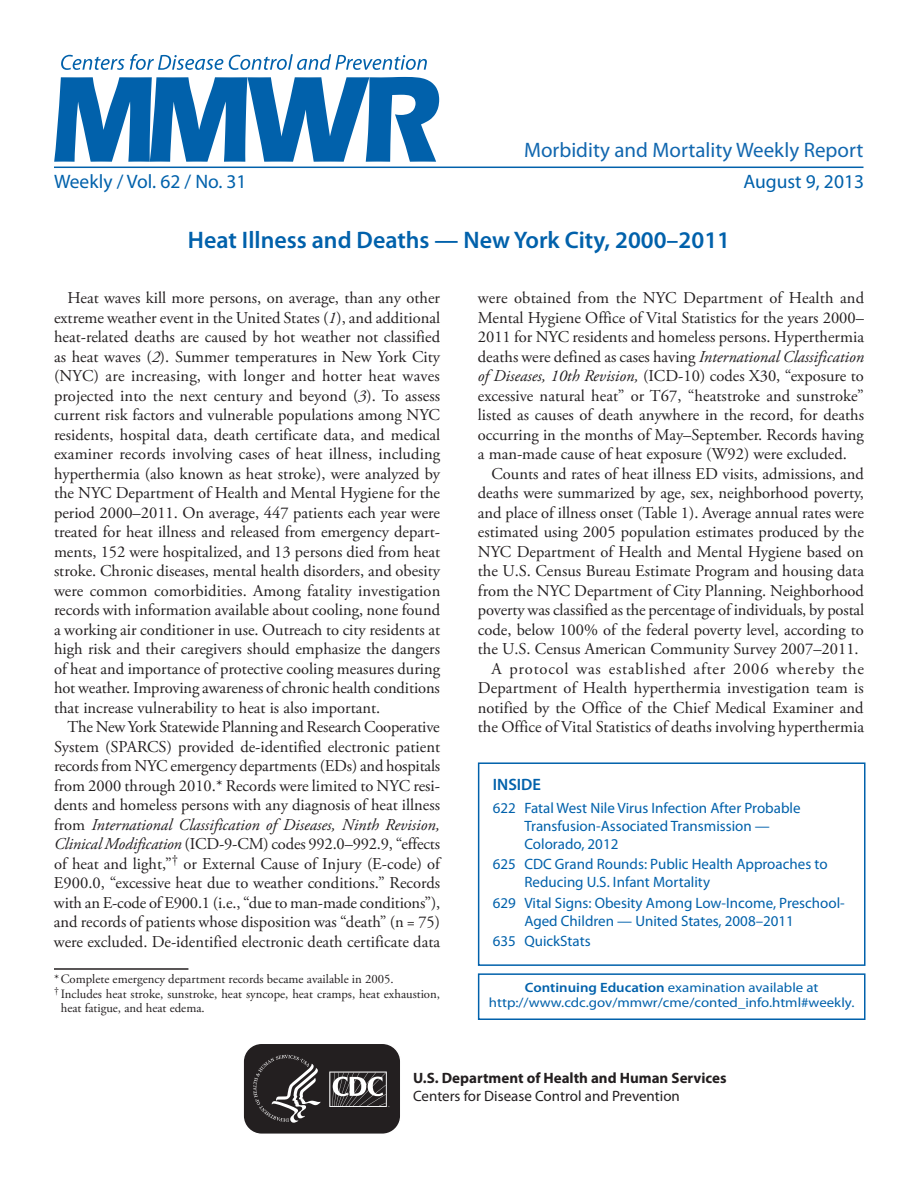
<style>
.page{position:relative;width:918px;height:1188px;background:#fff}
.page>*{position:absolute;margin:0;border:0;box-sizing:border-box;transform-origin:0 0}
.headline{font:600 24px "Myriad Pro";color:#0161ab}
.t1{font:21px "Myriad Pro";color:#1167af}
.cover_date_vol{font:19.5px "Myriad Pro";color:#0161ab}
.body_copy{font:16.5px/19.5px "Adobe Garamond Pro";color:#231f20;text-align:justify}
.inside{font:600 16.5px "Myriad Pro";color:#0161ab}
.toc_headline_to_999{font:15px/18px "Myriad Pro";color:#0161ab}
.t2{font:700 15px/18px "Myriad Pro";color:#231f20}
.ce_callout_box{font:13.5px/15px "Myriad Pro";color:#0161ab;text-align:center;scale:1.1 1}
.footnote_no_rule_tex{font:12.75px/14.2px "Adobe Garamond Pro";color:#231f20}
.footnote_w_rule_text{font:12.75px "Adobe Garamond Pro";color:#231f20}
.s1{font-style:italic}
.s2{font-weight:600}
.s3{font-weight:400}
</style>
<div class="page">
<div style="left:478px;top:973px;width:388px;height:47px;border:2px solid #0161ab"></div>
<svg style="left:243px;top:1045px;width:157px;height:89px;background:#403c3d"></svg>
<hr style="left:54px;top:167px;width:810px;height:1px;background:#0161ab">
<svg style="left:54px;top:77px;width:385px;height:85px"></svg>
<svg style="left:61px;top:54px;width:366px;height:16px"></svg>
<hr style="left:54px;top:968px;width:134px;height:2px;background:#231f20">
<div style="left:478px;top:762px;width:388px;height:204px;border:2px solid #0161ab"></div>
<p class="t1" style="left:524px;top:137px;width:341px">Morbidity and Mortality Weekly Report</p>
<p class="cover_date_vol" style="left:54px;top:169px;width:194px">Weekly / Vol. 62 / No. 31</p>
<p class="cover_date_vol" style="left:743px;top:169px;width:122px">August 9, 2013</p>
<p class="headline" style="left:188px;top:224px;width:544px">Heat Illness and Deaths — New York City, 2000–2011</p>
<p class="body_copy" style="left:54px;top:289px;width:388px;text-indent:13px">Heat waves kill more persons, on average, than any other extreme weather event in the United States (<span class="s1">1</span>), and additional heat-related deaths are caused by hot weather not classified as heat waves (<span class="s1">2</span>). Summer temperatures in New York City (NYC) are increasing, with longer and hotter heat waves projected into the next century and beyond (<span class="s1">3</span>). To assess current risk factors and vulnerable populations among NYC residents, hospital data, death certificate data, and medical examiner records involving cases of heat illness, including hyperthermia (also known as heat stroke), were analyzed by the NYC Department of Health and Mental Hygiene for the period 2000–2011. On average, 447 patients each year were treated for heat illness and released from emergency depart&shy;ments, 152 were hospitalized, and 13 persons died from heat stroke. Chronic diseases, mental health disorders, and obesity were common comorbidities. Among fatality investigation records with information available about cooling, none found a working air conditioner in use. Outreach to city residents at high risk and their caregivers should emphasize the dangers of heat and importance of protective cooling measures during hot weather. Improving awareness of chronic health conditions that increase vulnerability to heat is also important.</p>
<p class="body_copy" style="left:54px;top:718px;width:388px;text-indent:14px">The New York Statewide Planning and Research Cooperative System (SPARCS) provided de-identified electronic patient records from NYC emergency departments (EDs) and hospitals from 2000 through 2010.* Records were limited to NYC resi&shy;dents and homeless persons with any diagnosis of heat illness from <span class="s1">International Classification of Diseases, Ninth Revision, Clinical Modification</span> (ICD-9-CM) codes 992.0–992.9, “effects of heat and light,”<sup>†</sup> or External Cause of Injury (E-code) of E900.0, “excessive heat due to weather conditions.” Records with an E-code of E900.1 (i.e., “due to man-made conditions”), and records of patients whose disposition was “death” (n = 75) were excluded. De-identified electronic death certificate data</p>
<p class="footnote_w_rule_text" style="left:54px;top:972px;width:341px">*Complete emergency department records became available in 2005.</p>
<p class="footnote_no_rule_tex" style="left:61px;top:987px;width:381px;text-indent:-7px"><sup>†</sup> Includes heat stroke, sunstroke, heat syncope, heat cramps, heat exhaustion, heat fatigue, and heat edema.</p>
<p class="body_copy" style="left:478px;top:289px;width:388px">were obtained from the NYC Department of Health and Mental Hygiene Office of Vital Statistics for the years 2000– 2011 for NYC residents and homeless persons. Hyperthermia deaths were defined as cases having <span class="s1">International Classification of Diseases, 10th Revision,</span> (ICD-10) codes X30, “exposure to excessive natural heat” or T67, “heatstroke and sunstroke” listed as causes of death anywhere in the record, for deaths occurring in the months of May–September. Records having a man-made cause of heat exposure (W92) were excluded.</p>
<p class="body_copy" style="left:478px;top:464px;width:388px;text-indent:13px">Counts and rates of heat illness ED visits, admissions, and deaths were summarized by age, sex, neighborhood poverty, and place of illness onset (Table 1). Average annual rates were estimated using 2005 population estimates produced by the NYC Department of Health and Mental Hygiene based on the U.S. Census Bureau Estimate Program and housing data from the NYC Department of City Planning. Neighborhood poverty was classified as the percentage of individuals, by postal code, below 100% of the federal poverty level, according to the U.S. Census American Community Survey 2007–2011.</p>
<p class="body_copy" style="left:478px;top:659px;width:388px;text-indent:13px">A protocol was established after 2006 whereby the Department of Health hyperthermia investigation team is notified by the Office of the Chief Medical Examiner and the Office of Vital Statistics of deaths involving hyperthermia</p>
<p class="inside" style="left:493px;top:774px;width:50px">INSIDE</p>
<p class="toc_headline_to_999" style="left:524px;top:799px;width:278px;text-indent:-32px">622 Fatal West Nile Virus Infection After Probable<br>Transfusion-Associated Transmission —<br>Colorado, 2012</p>
<p class="toc_headline_to_999" style="left:524px;top:855px;width:305px;text-indent:-32px">625 CDC Grand Rounds: Public Health Approaches to<br>Reducing U.S. Infant Mortality</p>
<p class="toc_headline_to_999" style="left:524px;top:893px;width:322px;text-indent:-32px">629 Vital Signs: Obesity Among Low-Income, Preschool-<br>Aged Children — United States, 2008–2011</p>
<p class="toc_headline_to_999" style="left:493px;top:931px;width:99px">635 QuickStats</p>
<p class="ce_callout_box" style="left:489px;top:980px;width:334px"><span class="s2">Continuing Education</span> examination available at http://www.cdc.gov/mmwr/cme/conted_info.html#weekly.</p>
<p class="t2" style="left:413px;top:1069px;width:315px">U.S. Department of Health and Human Services<br><span class="s3">Centers for Disease Control and Prevention</span></p>
</div>
